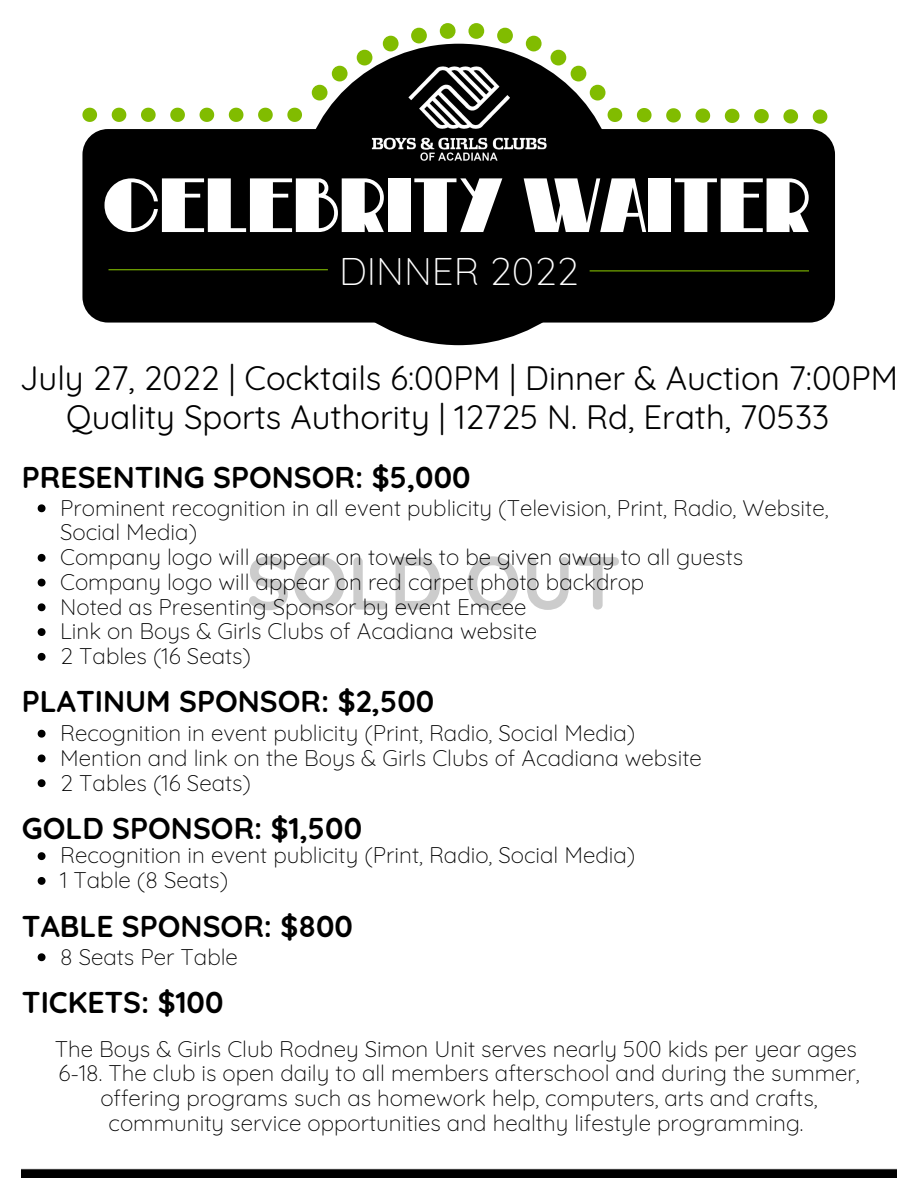
<style>
.page{position:relative;width:918px;height:1188px;background:#fff}
.page>*{position:absolute;margin:0;border:0;box-sizing:border-box;transform-origin:0 0}
.t1{font:78.45px "Riemann Theatre";color:#fff}
.t2{font:700 75px "Quicksand";color:#000}
.t3{font:300 38.4px "Quicksand";color:#fff}
.t4{font:33px "Quicksand";color:#000}
.t5{font:700 30px "Quicksand";color:#000}
.t6{font:300 22.5px/24.8px "Quicksand";color:#000}
</style>
<div class="page">
<img style="left:22px;top:303px;width:874px;height:875px">
<svg style="left:38px;top:504px;width:8px;height:8px"></svg>
<svg style="left:38px;top:554px;width:8px;height:8px"></svg>
<svg style="left:38px;top:579px;width:8px;height:8px"></svg>
<svg style="left:38px;top:603px;width:8px;height:8px"></svg>
<svg style="left:38px;top:628px;width:8px;height:8px"></svg>
<svg style="left:38px;top:653px;width:8px;height:8px"></svg>
<div style="left:300px;top:44px;width:317px;height:301px;background:#000;border-radius:50%"></div>
<div style="left:82px;top:129px;width:753px;height:194px;background:#000;border-radius:25px"></div>
<hr style="left:590px;top:270px;width:219px;height:1px;background:#81bc00">
<hr style="left:109px;top:269px;width:219px;height:1px;background:#81bc00">
<svg style="left:82px;top:108px;width:220px;height:14px"></svg>
<svg style="left:608px;top:108px;width:219px;height:16px"></svg>
<svg style="left:312px;top:66px;width:36px;height:35px"></svg>
<svg style="left:357px;top:50px;width:15px;height:15px"></svg>
<svg style="left:383px;top:36px;width:16px;height:15px"></svg>
<svg style="left:411px;top:28px;width:16px;height:15px"></svg>
<svg style="left:440px;top:23px;width:16px;height:16px"></svg>
<svg style="left:468px;top:23px;width:16px;height:16px"></svg>
<svg style="left:497px;top:28px;width:16px;height:15px"></svg>
<svg style="left:526px;top:36px;width:16px;height:15px"></svg>
<svg style="left:551px;top:50px;width:55px;height:51px"></svg>
<img style="left:371px;top:66px;width:176px;height:95px">
<svg style="left:38px;top:730px;width:8px;height:8px"></svg>
<svg style="left:38px;top:755px;width:8px;height:7px"></svg>
<svg style="left:38px;top:779px;width:8px;height:8px"></svg>
<svg style="left:38px;top:852px;width:8px;height:8px"></svg>
<svg style="left:38px;top:877px;width:8px;height:8px"></svg>
<svg style="left:38px;top:953px;width:8px;height:8px"></svg>
<p class="t1" style="left:105px;top:166px;width:709px">CELEBRITY WAITER</p>
<p class="t3" style="left:339px;top:246px;width:241px">DINNER 2022</p>
<p class="t4" style="left:20px;top:357px;width:880px">July 27, 2022 | Cocktails 6:00PM | Dinner &amp; Auction 7:00PM</p>
<p class="t4" style="left:66px;top:396px;width:765px">Quality Sports Authority | 12725 N. Rd, Erath, 70533</p>
<p class="t5" style="left:22px;top:458px;width:450px">PRESENTING SPONSOR: $5,000</p>
<p class="t6" style="left:60px;top:495px;width:770px">Prominent recognition in all event publicity (Television, Print, Radio, Website,<br>Social Media)</p>
<p class="t6" style="left:60px;top:544px;width:685px">Company logo will appear on towels to be given away to all guests</p>
<p class="t6" style="left:60px;top:569px;width:586px">Company logo will appear on red carpet photo backdrop</p>
<p class="t6" style="left:60px;top:594px;width:468px">Noted as Presenting Sponsor by event Emcee</p>
<p class="t6" style="left:60px;top:619px;width:478px">Link on Boys &amp; Girls Clubs of Acadiana website</p>
<p class="t6" style="left:60px;top:643px;width:193px">2 Tables (16 Seats)</p>
<h2 class="t2" style="left:246px;top:535px;width:377px">SOLD OUT</h2>
<p class="t5" style="left:22px;top:682px;width:414px">PLATINUM SPONSOR: $2,500</p>
<p class="t6" style="left:60px;top:720px;width:577px">Recognition in event publicity (Print, Radio, Social Media)</p>
<p class="t6" style="left:60px;top:745px;width:643px">Mention and link on the Boys &amp; Girls Clubs of Acadiana website</p>
<p class="t6" style="left:60px;top:770px;width:193px">2 Tables (16 Seats)</p>
<p class="t5" style="left:22px;top:809px;width:342px">GOLD SPONSOR: $1,500</p>
<p class="t6" style="left:60px;top:843px;width:577px">Recognition in event publicity (Print, Radio, Social Media)</p>
<p class="t6" style="left:60px;top:867px;width:170px">1 Table (8 Seats)</p>
<p class="t5" style="left:22px;top:907px;width:332px">TABLE SPONSOR: $800</p>
<p class="t6" style="left:60px;top:944px;width:179px">8 Seats Per Table</p>
<p class="t5" style="left:22px;top:983px;width:203px">TICKETS: $100</p>
<p class="t6" style="left:55px;top:1036px;width:804px">The Boys &amp; Girls Club Rodney Simon Unit serves nearly 500 kids per year ages</p>
<p class="t6" style="left:58px;top:1061px;width:803px;text-align:center">6-18. The club is open daily to all members afterschool and during the summer, offering programs such as homework help, computers, arts and crafts, community service opportunities and healthy lifestyle programming.</p>
</div>
